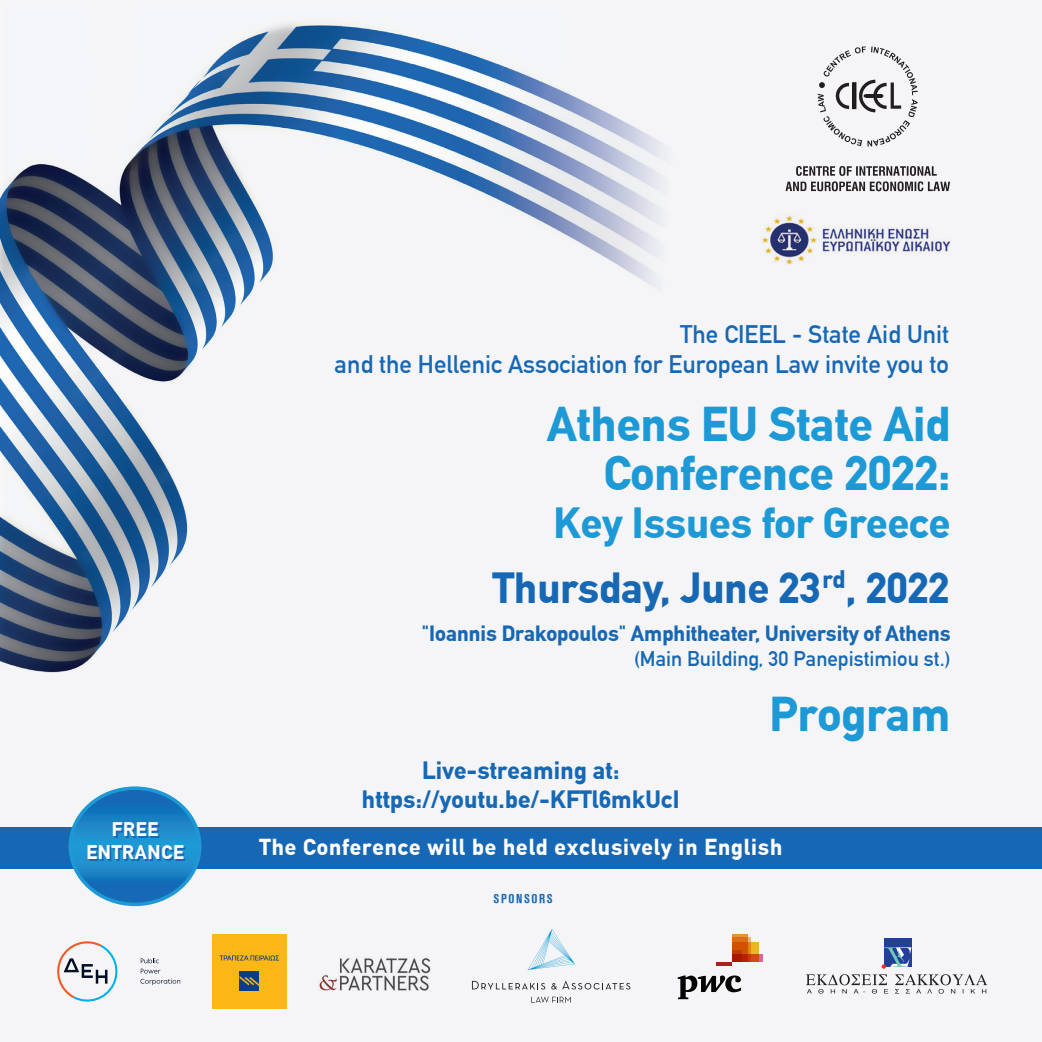
<style>
.page{position:relative;width:1042px;height:1042px;background:#fff}
.page>*{position:absolute;margin:0;border:0;box-sizing:border-box;transform-origin:0 0}
.t1{font:700 47.77px/48.5px "CF Din";color:#1d99d6;text-align:right}
.t2{font:700 42.52px "CF Din";color:#1768b4}
.t3{font:700 42.52px "CF Din";color:#1d99d6}
.t4{font:24.85px/29.8px "CF Din";color:#1768b4;text-align:right}
.t5{font:700 24.5px/29.4px "CF Din";letter-spacing:.01em;color:#1768b4;text-align:center}
.t6{font:700 22.57px "CF Din";letter-spacing:.04em;color:#fff}
.t7{font:700 21.53px "CF Din";color:#1768b4}
.t8{font:20.82px "CF Din";color:#1768b4}
.t9{font:700 19.25px/23.1px "CF Din";letter-spacing:.04em;color:#fff;text-align:center}
.t10{font:700 condensed 12.6px "PF Akzidenz";letter-spacing:.13em;color:#1768b4}
</style>
<div class="page">
<img style="left:0;top:3px;width:988px;height:1006px">
<svg style="left:140px;top:958px;width:40px;height:27px"></svg>
<svg style="left:55px;top:938px;width:67px;height:67px"></svg>
<div style="left:212px;top:934px;width:75px;height:74px;background:#fab716"></div>
<div style="left:240px;top:971px;width:19px;height:19px;background:#083e89"></div>
<svg style="left:240px;top:976px;width:19px;height:10px"></svg>
<svg style="left:220px;top:955px;width:59px;height:5px"></svg>
<img style="left:319px;top:953px;width:113px;height:41px">
<svg style="left:531px;top:996px;width:40px;height:6px"></svg>
<svg style="left:472px;top:981px;width:73px;height:8px"></svg>
<svg style="left:551px;top:981px;width:79px;height:8px"></svg>
<svg style="left:528px;top:929px;width:47px;height:41px"></svg>
<svg style="left:678px;top:975px;width:63px;height:24px"></svg>
<div style="left:732px;top:954px;width:31px;height:8px;background:#dd649e"></div>
<div style="left:732px;top:937px;width:19px;height:25px;background:#e9b482"></div>
<svg style="left:732px;top:934px;width:16px;height:8px"></svg>
<svg style="left:732px;top:942px;width:27px;height:20px"></svg>
<svg style="left:732px;top:950px;width:10px;height:12px"></svg>
<hr style="left:716px;top:962px;width:16px;height:4px;background:#ab2122">
<div style="left:884px;top:938px;width:27px;height:29px;background:#223f99"></div>
<svg style="left:806px;top:947px;width:181px;height:46px"></svg>
<div style="left:0;top:827px;width:1042px;height:42px;background:#1768b4"></div>
<svg style="left:818px;top:46px;width:99px;height:100px"></svg>
<svg style="left:785px;top:166px;width:165px;height:25px"></svg>
<img style="left:759px;top:214px;width:197px;height:51px">
<svg style="left:70px;top:788px;width:130px;height:116px"></svg>
<div style="left:69px;top:786px;width:132px;height:120px;border:4px solid #1d99d6;border-radius:50%"></div>
<p class="t9" style="left:86px;top:818px;width:99px">FREE<br>ENTRANCE</p>
<p class="t4" style="left:335px;top:320px;width:616px">The CIEEL - State Aid Unit<br>and the Hellenic Association for European Law invite you to</p>
<h1 class="t1" style="left:547px;top:401px;width:405px">Athens EU State Aid<br>Conference 2022:</h1>
<h2 class="t3" style="left:553px;top:500px;width:398px">Key Issues for Greece</h2>
<h2 class="t2" style="left:493px;top:565px;width:458px">Thursday, June 23 <sup>rd</sup>, 2022</h2>
<p class="t7" style="left:422px;top:622px;width:530px">"Ioannis Drakopoulos" Amphitheater, University of Athens</p>
<p class="t8" style="left:634px;top:647px;width:318px">(Main Building, 30 Panepistimiou st.)</p>
<p class="t5" style="left:362px;top:756px;width:319px">Live-streaming at: https://youtu.be/-KFTl6mkUcI</p>
<h1 class="t1" style="left:769px;top:691px;width:182px">Program</h1>
<p class="t6" style="left:260px;top:835px;width:524px">The Conference will be held exclusively in English</p>
<p class="t10" style="left:494px;top:891px;width:60px">SPONSORS</p>
</div>
